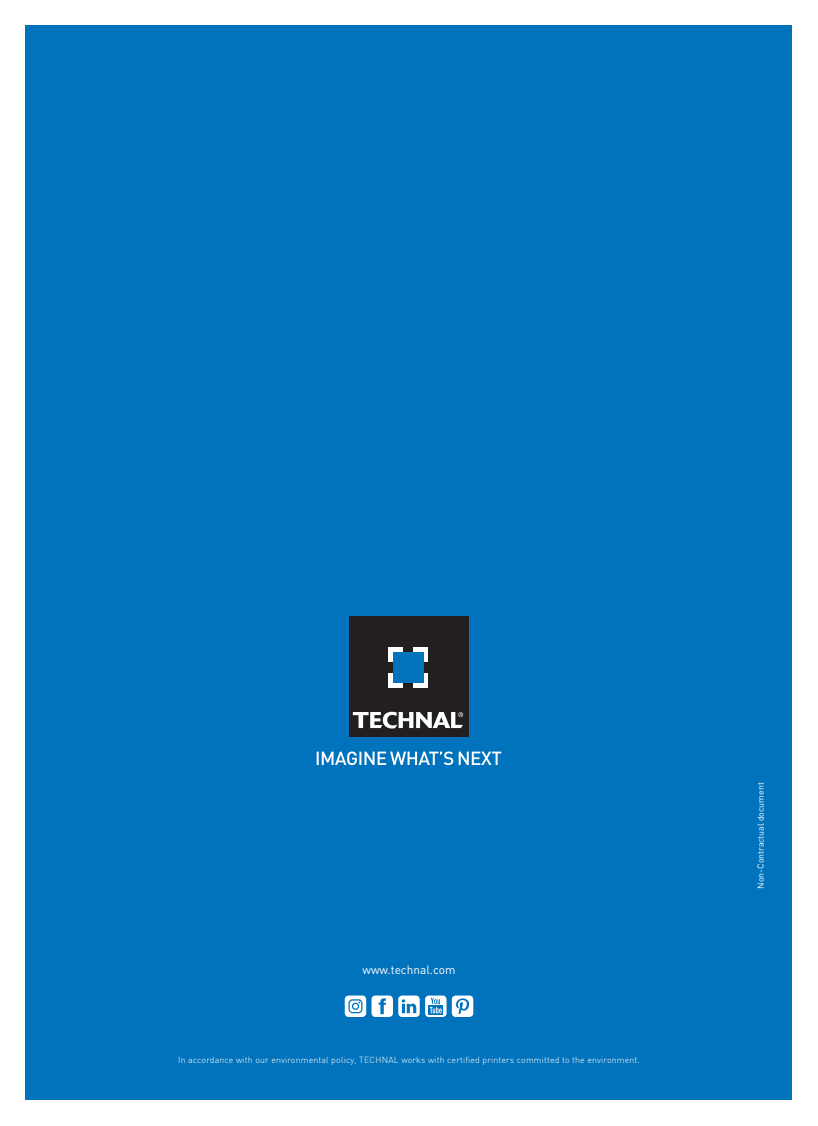
<style>
.page{position:relative;width:818px;height:1126px;background:#fff}
.page>*{position:absolute;margin:0;border:0;box-sizing:border-box;transform-origin:0 0}
.t1{font:11.88px "DIN";color:#fff}
.t2{font:300 8.75px "DIN";letter-spacing:.02em;color:#fff}
.t3{font:8.75px "DIN";color:#fff}
</style>
<div class="page">
<div style="left:26px;top:26px;width:765px;height:1073px;background:#0073bc"></div>
<div style="left:371px;top:995px;width:21px;height:21px;background:#fff;border-radius:4px"></div>
<svg style="left:378px;top:998px;width:7px;height:16px"></svg>
<div style="left:425px;top:995px;width:21px;height:21px;background:#fff;border-radius:4px"></div>
<svg style="left:428px;top:1005px;width:15px;height:9px"></svg>
<svg style="left:429px;top:997px;width:12px;height:16px"></svg>
<div style="left:451px;top:995px;width:22px;height:21px;background:#fff;border-radius:4px"></div>
<svg style="left:456px;top:998px;width:13px;height:16px"></svg>
<div style="left:398px;top:995px;width:21px;height:21px;background:#fff;border-radius:4px"></div>
<svg style="left:401px;top:999px;width:15px;height:14px"></svg>
<svg style="left:316px;top:751px;width:185px;height:14px"></svg>
<div style="left:349px;top:616px;width:119px;height:121px;background:#231f20"></div>
<div style="left:388px;top:647px;width:14px;height:14px;background:#fff"></div>
<div style="left:413px;top:647px;width:15px;height:14px;background:#fff"></div>
<div style="left:388px;top:672px;width:14px;height:15px;background:#fff"></div>
<svg style="left:413px;top:672px;width:15px;height:15px"></svg>
<div style="left:392px;top:652px;width:31px;height:30px;background:#0073bc"></div>
<svg style="left:352px;top:711px;width:111px;height:17px"></svg>
<div style="left:344px;top:995px;width:22px;height:21px;background:#fff;border-radius:4px"></div>
<svg style="left:348px;top:999px;width:14px;height:14px"></svg>
<div style="left:402px;top:3px;width:13px;height:13px;border:1px solid #fff;border-radius:50%"></div>
<div style="left:404px;top:5px;width:9px;height:9px;border:1px solid #fff;border-radius:50%"></div>
<div style="left:402px;top:1109px;width:13px;height:14px;border:1px solid #fff;border-radius:50%"></div>
<div style="left:801px;top:556px;width:13px;height:13px;border:1px solid #fff;border-radius:50%"></div>
<div style="left:804px;top:559px;width:8px;height:8px;border:1px solid #fff;border-radius:50%"></div>
<h1 class="t1" style="left:362px;top:962px;width:95px">www.technal.com</h1>
<p class="t2" style="left:178px;top:1054px;width:463px">In accordance with our environmental policy, TECHNAL works with certified printers committed to the environment.</p>
<p class="t3" style="left:754px;top:888px;width:108px;rotate:-90deg">Non-Contractual document</p>
</div>
